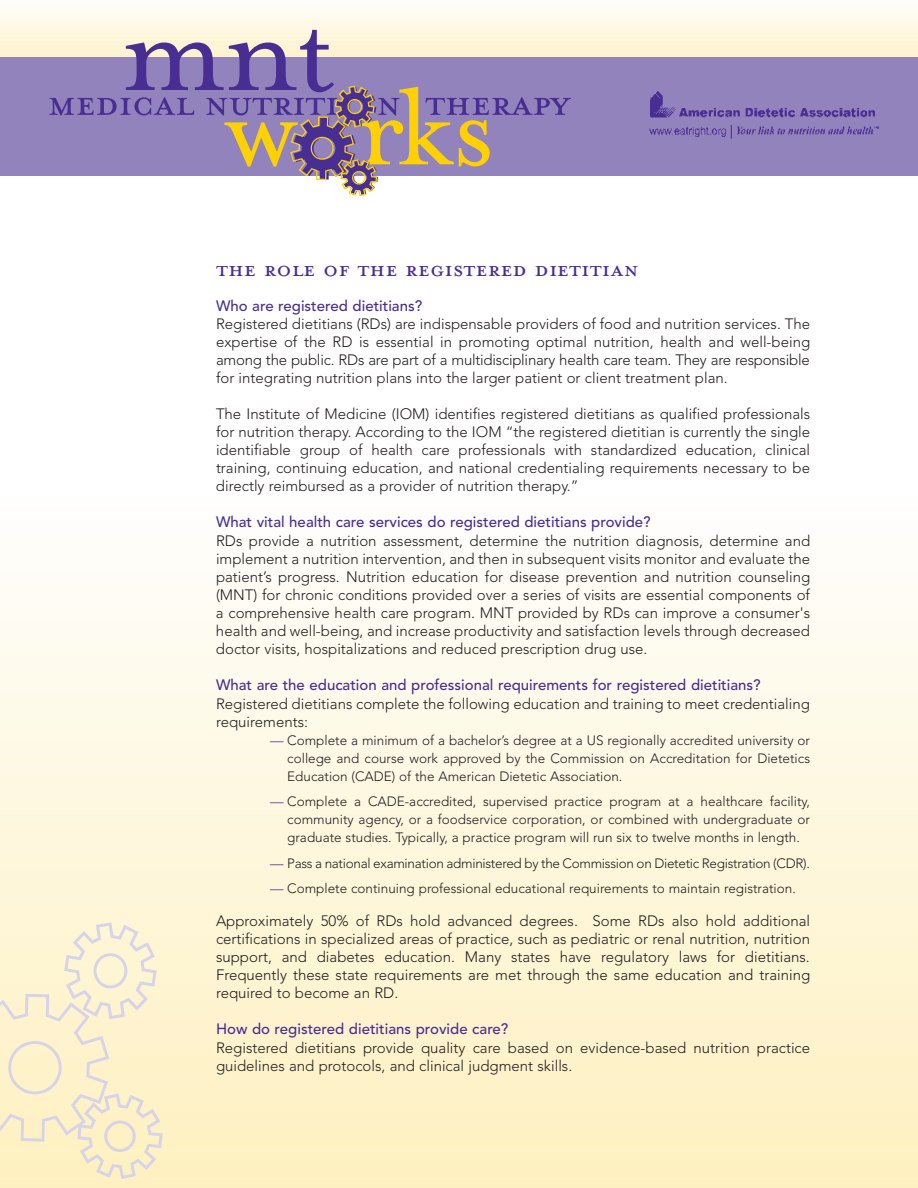
<style>
.page{position:relative;width:918px;height:1188px;background:#fff}
.page>*{position:absolute;margin:0;border:0;box-sizing:border-box;transform-origin:0 0}
.t1{font:30px "Mrs Eaves Petite Caps";color:#482e92}
.t2{font:300 15px/18px "Avenir";color:#231f20;text-align:justify}
.t3{font:500 15px "Avenir";color:#482e92}
.t4{font:300 13.5px/18px "Avenir";color:#231f20;text-align:justify}
.t5{font:300 13.5px "Avenir";letter-spacing:-.02em;color:#231f20}
.s1{color:#482e92}
</style>
<div class="page">
<div style="left:0;top:1178px;width:918px;height:10px;background:#fef0c0"></div>
<div style="left:0;top:1168px;width:918px;height:11px;background:#fef0c0"></div>
<div style="left:0;top:1159px;width:918px;height:11px;background:#fef1c1"></div>
<div style="left:0;top:1150px;width:918px;height:11px;background:#fef1c2"></div>
<div style="left:0;top:1140px;width:918px;height:11px;background:#fef1c2"></div>
<div style="left:0;top:1131px;width:918px;height:11px;background:#fef1c3"></div>
<div style="left:0;top:1122px;width:918px;height:11px;background:#fef1c4"></div>
<div style="left:0;top:1112px;width:918px;height:11px;background:#fef1c5"></div>
<div style="left:0;top:1103px;width:918px;height:11px;background:#fef2c6"></div>
<div style="left:0;top:1094px;width:918px;height:11px;background:#fef2c7"></div>
<div style="left:0;top:1084px;width:918px;height:11px;background:#fef2c8"></div>
<div style="left:0;top:1075px;width:918px;height:11px;background:#fef2c9"></div>
<div style="left:0;top:1066px;width:918px;height:11px;background:#fef2c9"></div>
<div style="left:0;top:1056px;width:918px;height:11px;background:#fef2ca"></div>
<div style="left:0;top:1047px;width:918px;height:11px;background:#fef3cb"></div>
<div style="left:0;top:1038px;width:918px;height:11px;background:#fef3cc"></div>
<div style="left:0;top:1028px;width:918px;height:11px;background:#fef3cd"></div>
<div style="left:0;top:1019px;width:918px;height:11px;background:#fef3cd"></div>
<div style="left:0;top:1009px;width:918px;height:12px;background:#fef3ce"></div>
<div style="left:0;top:1000px;width:918px;height:11px;background:#fef3cf"></div>
<div style="left:0;top:991px;width:918px;height:11px;background:#fef4d0"></div>
<div style="left:0;top:981px;width:918px;height:11px;background:#fef4d1"></div>
<div style="left:0;top:972px;width:918px;height:11px;background:#fef5d2"></div>
<div style="left:0;top:963px;width:918px;height:11px;background:#fef5d2"></div>
<div style="left:0;top:953px;width:918px;height:11px;background:#fef5d3"></div>
<div style="left:0;top:944px;width:918px;height:11px;background:#fef5d4"></div>
<div style="left:0;top:935px;width:918px;height:11px;background:#fef5d5"></div>
<div style="left:0;top:925px;width:918px;height:11px;background:#fef6d5"></div>
<div style="left:0;top:916px;width:918px;height:11px;background:#fef6d6"></div>
<div style="left:0;top:907px;width:918px;height:11px;background:#fef6d7"></div>
<div style="left:0;top:897px;width:918px;height:11px;background:#fef6d8"></div>
<div style="left:0;top:888px;width:918px;height:11px;background:#fef6d8"></div>
<div style="left:0;top:879px;width:918px;height:11px;background:#fef6d9"></div>
<div style="left:0;top:869px;width:918px;height:11px;background:#fef6da"></div>
<div style="left:0;top:860px;width:918px;height:11px;background:#fef7db"></div>
<div style="left:0;top:851px;width:918px;height:11px;background:#fef7dc"></div>
<div style="left:0;top:841px;width:918px;height:11px;background:#fef7dd"></div>
<div style="left:0;top:832px;width:918px;height:11px;background:#fef7de"></div>
<div style="left:0;top:823px;width:918px;height:11px;background:#fef7de"></div>
<div style="left:0;top:813px;width:918px;height:11px;background:#fef7df"></div>
<div style="left:0;top:804px;width:918px;height:11px;background:#fef8e0"></div>
<div style="left:0;top:795px;width:918px;height:11px;background:#fef8e1"></div>
<div style="left:0;top:785px;width:918px;height:11px;background:#fef8e2"></div>
<div style="left:0;top:776px;width:918px;height:11px;background:#fef8e3"></div>
<div style="left:0;top:767px;width:918px;height:11px;background:#fef8e4"></div>
<div style="left:0;top:757px;width:918px;height:11px;background:#fef8e4"></div>
<div style="left:0;top:748px;width:918px;height:11px;background:#fef9e6"></div>
<div style="left:0;top:739px;width:918px;height:11px;background:#fef9e7"></div>
<div style="left:0;top:729px;width:918px;height:11px;background:#fefae7"></div>
<div style="left:0;top:720px;width:918px;height:11px;background:#fefae8"></div>
<div style="left:0;top:711px;width:918px;height:11px;background:#fefae9"></div>
<div style="left:0;top:701px;width:918px;height:11px;background:#fefaea"></div>
<div style="left:0;top:692px;width:918px;height:11px;background:#fefaeb"></div>
<div style="left:0;top:682px;width:918px;height:11px;background:#fefbec"></div>
<div style="left:0;top:673px;width:918px;height:11px;background:#fefbed"></div>
<div style="left:0;top:664px;width:918px;height:11px;background:#fefbee"></div>
<div style="left:0;top:654px;width:918px;height:11px;background:#fefbee"></div>
<div style="left:0;top:645px;width:918px;height:11px;background:#fefbef"></div>
<div style="left:0;top:636px;width:918px;height:11px;background:#fefbf0"></div>
<div style="left:0;top:626px;width:918px;height:11px;background:#fefcf1"></div>
<div style="left:0;top:617px;width:918px;height:11px;background:#fefcf2"></div>
<div style="left:0;top:608px;width:918px;height:11px;background:#fefcf3"></div>
<div style="left:0;top:598px;width:918px;height:11px;background:#fefcf4"></div>
<div style="left:0;top:589px;width:918px;height:11px;background:#fefcf5"></div>
<div style="left:0;top:580px;width:918px;height:11px;background:#fefcf5"></div>
<div style="left:0;top:570px;width:918px;height:11px;background:#fefcf6"></div>
<div style="left:0;top:561px;width:918px;height:11px;background:#fefdf7"></div>
<div style="left:0;top:552px;width:918px;height:11px;background:#fefdf8"></div>
<div style="left:0;top:542px;width:918px;height:11px;background:#fefdf9"></div>
<div style="left:0;top:533px;width:918px;height:11px;background:#fefdfa"></div>
<div style="left:0;top:524px;width:918px;height:11px;background:#fefdfb"></div>
<svg style="left:0;top:922px;width:163px;height:257px"></svg>
<hr style="left:0;top:55px;width:918px;height:3px;background:#fef1c2">
<hr style="left:0;top:51px;width:918px;height:4px;background:#fef3ce">
<hr style="left:0;top:51px;width:918px;height:3px;background:#fef2c6">
<hr style="left:0;top:47px;width:918px;height:4px;background:#fef4d4">
<hr style="left:0;top:43px;width:918px;height:4px;background:#fef3cd">
<hr style="left:0;top:42px;width:918px;height:4px;background:#fef5d6">
<hr style="left:0;top:42px;width:918px;height:3px;background:#fef3cf">
<hr style="left:0;top:38px;width:918px;height:4px;background:#fef6db">
<hr style="left:0;top:34px;width:918px;height:4px;background:#fef7dd">
<hr style="left:0;top:31px;width:918px;height:3px;background:#fef6d9">
<hr style="left:0;top:28px;width:918px;height:3px;background:#fef7dd">
<hr style="left:0;top:24px;width:918px;height:4px;background:#fef8e0">
<hr style="left:0;top:20px;width:918px;height:4px;background:#fef8e4">
<hr style="left:0;top:16px;width:918px;height:4px;background:#fefae9">
<hr style="left:0;top:13px;width:918px;height:3px;background:#fefbed">
<hr style="left:0;top:10px;width:918px;height:3px;background:#fefbf0">
<hr style="left:0;top:6px;width:918px;height:4px;background:#fefcf4">
<hr style="left:0;top:2px;width:918px;height:4px;background:#fefdf8">
<div style="left:0;top:58px;width:918px;height:118px;background:#9383bd"></div>
<svg style="left:49px;top:30px;width:522px;height:166px"></svg>
<img style="left:650px;top:92px;width:26px;height:26px">
<img style="left:679px;top:108px;width:196px;height:10px">
<img style="left:737px;top:126px;width:142px;height:9px">
<img style="left:649px;top:126px;width:77px;height:10px">
<svg style="left:731px;top:125px;width:1px;height:14px"></svg>
<h1 class="t1" style="left:216px;top:248px;width:424px">the role of the registered dietitian</h1>
<p class="t3" style="left:216px;top:299px;width:208px">Who are registered dietitians?</p>
<p class="t2" style="left:216px;top:316px;width:596px">Registered dietitians (RDs) are indispensable providers of food and nutrition services. The expertise of the RD is essential in promoting optimal nutrition, health and well-being among the public. RDs are part of a multidisciplinary health care team. They are responsible for integrating nutrition plans into the larger patient or client treatment plan.</p>
<p class="t2" style="left:216px;top:406px;width:596px">The Institute of Medicine (IOM) identifies registered dietitians as qualified professionals for nutrition therapy. According to the IOM “the registered dietitian is currently the single identifiable group of health care professionals with standardized education, clinical training, continuing education, and national credentialing requirements necessary to be directly reimbursed as a provider of nutrition therapy.”</p>
<p class="t3" style="left:216px;top:516px;width:436px">What vital health care services do registered dietitians provide?</p>
<p class="t2" style="left:216px;top:533px;width:596px">RDs provide a nutrition assessment, determine the nutrition diagnosis, determine and implement a nutrition intervention, and then in subsequent visits monitor and evaluate the patient’s progress. Nutrition education for disease prevention and nutrition counseling (MNT) for chronic conditions provided over a series of visits are essential components of a comprehensive health care program. MNT provided by RDs can improve a consumer's health and well-being, and increase productivity and satisfaction levels through decreased doctor visits, hospitalizations and reduced prescription drug use.</p>
<p class="t3" style="left:216px;top:679px;width:546px">What are the education and professional requirements for registered dietitians?</p>
<p class="t2" style="left:216px;top:696px;width:596px">Registered dietitians complete the following education and training to meet credentialing requirements:</p>
<p class="t4" style="left:287px;top:732px;width:524px;text-indent:-17px"><span class="s1">—</span> Complete a minimum of a bachelor’s degree at a US regionally accredited university or college and course work approved by the Commission on Accreditation for Dietetics Education (CADE) of the American Dietetic Association.</p>
<p class="t4" style="left:287px;top:794px;width:524px;text-indent:-17px"><span class="s1">—</span> Complete a CADE-accredited, supervised practice program at a healthcare facility, community agency, or a foodservice corporation, or combined with undergraduate or graduate studies. Typically, a practice program will run six to twelve months in length.</p>
<p class="t5" style="left:270px;top:858px;width:541px"><span class="s1">—</span> Pass a national examination administered by the Commission on Dietetic Registration (CDR).</p>
<p class="t4" style="left:270px;top:881px;width:527px"><span class="s1">—</span> Complete continuing professional educational requirements to maintain registration.</p>
<p class="t2" style="left:216px;top:913px;width:596px">Approximately 50% of RDs hold advanced degrees. Some RDs also hold additional certifications in specialized areas of practice, such as pediatric or renal nutrition, nutrition support, and diabetes education. Many states have regulatory laws for dietitians.<br>Frequently these state requirements are met through the same education and training required to become an RD.</p>
<p class="t3" style="left:216px;top:1023px;width:294px">How do registered dietitians provide care?</p>
<p class="t2" style="left:216px;top:1040px;width:596px">Registered dietitians provide quality care based on evidence-based nutrition practice guidelines and protocols, and clinical judgment skills.</p>
</div>
